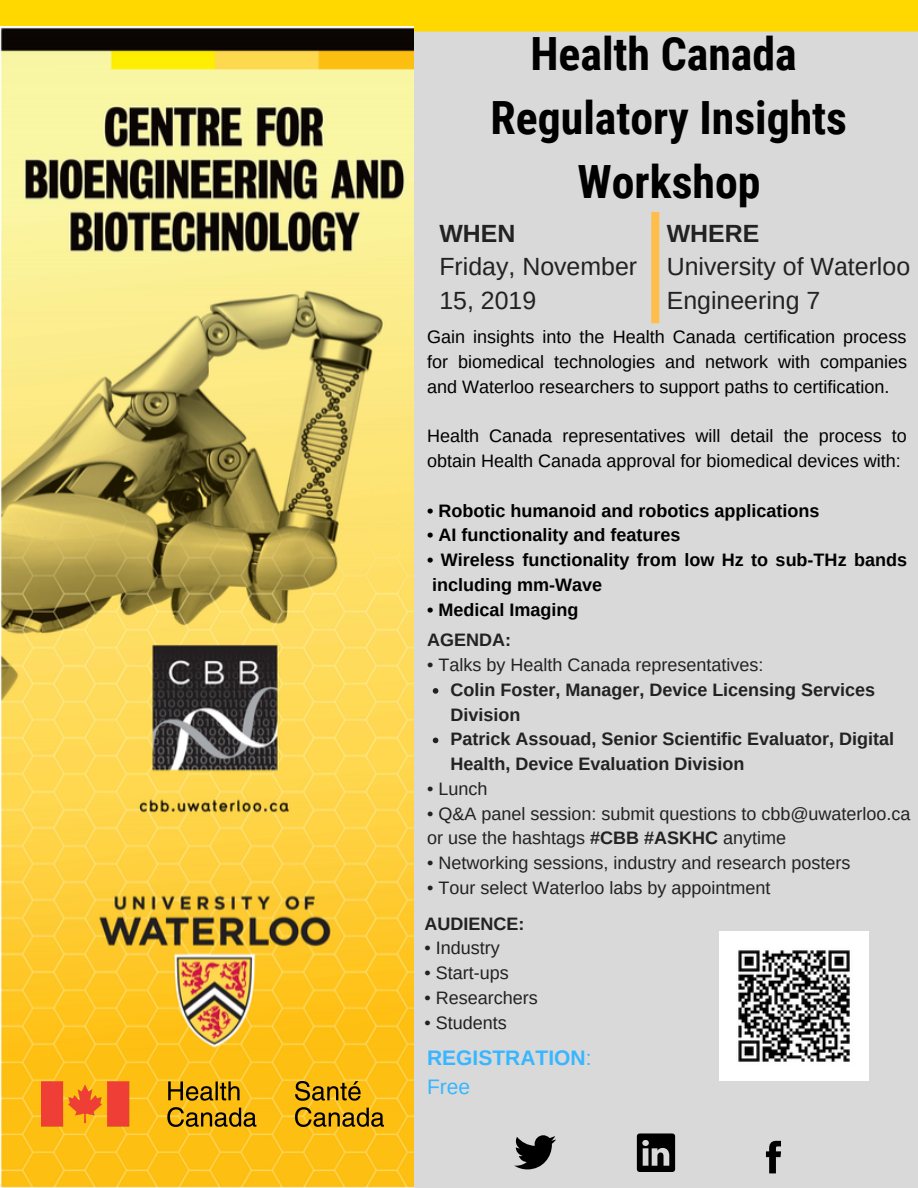
<style>
.page{position:relative;width:918px;height:1188px;background:#d9d9d9}
.page>*{position:absolute;margin:0;border:0;box-sizing:border-box;transform-origin:0 0}
.t1{font:700 45.9px/63.9px "Roboto Condensed";color:#000;text-align:center}
.t2{font:24.9px/33.8px "Arimo";color:#222}
.t3{font:700 24.9px "Arimo";color:#222}
.t4{font:700 21px/29.2px "Arimo";color:#38b6ff}
.t5{font:18px/24.8px "Arimo";color:#000;text-align:justify}
.t6{font:18px/24.8px "Arimo";color:#222}
.t7{font:700 18px/24.8px "Arimo";color:#222}
.t8{font:700 18px/24.8px "Arimo";color:#000}
.s1{font-weight:700}
.s2{font-weight:400}
</style>
<div class="page">
<div style="left:0;top:0;width:918px;height:32px;background:#ffd800"></div>
<svg style="left:514px;top:1135px;width:42px;height:34px"></svg>
<svg style="left:637px;top:1133px;width:38px;height:39px"></svg>
<svg style="left:766px;top:1141px;width:15px;height:32px"></svg>
<img style="left:0;top:27px;width:414px;height:1161px">
<img style="left:41px;top:1081px;width:342px;height:45px">
<svg style="left:433px;top:688px;width:5px;height:6px"></svg>
<svg style="left:433px;top:738px;width:5px;height:5px"></svg>
<svg style="left:651px;top:212px;width:8px;height:111px"></svg>
<img style="left:719px;top:931px;width:150px;height:150px">
<h1 class="t1" style="left:491px;top:22px;width:358px">Health Canada<br>Regulatory Insights<br>Workshop</h1>
<h2 class="t3" style="left:667px;top:219px;width:94px">WHERE</h2>
<h2 class="t2" style="left:667px;top:250px;width:245px">University of Waterloo<br>Engineering 7</h2>
<p class="t5" style="left:427px;top:325px;width:482px">Gain insights into the Health Canada certification process for biomedical technologies and network with companies and Waterloo researchers to support paths to certification.</p>
<p class="t5" style="left:427px;top:424px;width:481px">Health Canada representatives will detail the process to obtain Health Canada approval for biomedical devices with:</p>
<p class="t8" style="left:427px;top:498px;width:394px">• Robotic humanoid and robotics applications</p>
<p class="t8" style="left:427px;top:523px;width:255px">• AI functionality and features</p>
<p class="t8" style="left:427px;top:548px;width:482px">• Wireless functionality from low Hz to sub-THz bands including mm-Wave</p>
<p class="t8" style="left:427px;top:597px;width:153px">• Medical Imaging</p>
<h2 class="t3" style="left:439px;top:219px;width:78px">WHEN</h2>
<h2 class="t2" style="left:439px;top:250px;width:199px">Friday, November<br>15, 2019</h2>
<p class="t7" style="left:427px;top:628px;width:85px">AGENDA:</p>
<p class="t6" style="left:427px;top:653px;width:338px">• Talks by Health Canada representatives:</p>
<p class="t7" style="left:451px;top:677px;width:445px">Colin Foster, Manager, Device Licensing Services Division<br>Patrick Assouad, Senior Scientific Evaluator, Digital Health, Device Evaluation Division</p>
<p class="t6" style="left:427px;top:776px;width:62px">• Lunch</p>
<p class="t6" style="left:427px;top:801px;width:485px">• Q&amp;A panel session: submit questions to cbb@uwaterloo.ca or use the hashtags <span class="s1">#CBB #ASKHC</span> anytime</p>
<p class="t6" style="left:427px;top:851px;width:425px">• Networking sessions, industry and research posters</p>
<p class="t6" style="left:427px;top:875px;width:345px">• Tour select Waterloo labs by appointment</p>
<p class="t7" style="left:425px;top:911px;width:101px">AUDIENCE:</p>
<p class="t6" style="left:425px;top:936px;width:77px">• Industry</p>
<p class="t6" style="left:425px;top:961px;width:86px">• Start-ups</p>
<p class="t6" style="left:425px;top:985px;width:115px">• Researchers</p>
<p class="t6" style="left:425px;top:1010px;width:84px">• Students</p>
<p class="t4" style="left:427px;top:1043px;width:166px">REGISTRATION<span class="s2">:<br>Free</span></p>
</div>
